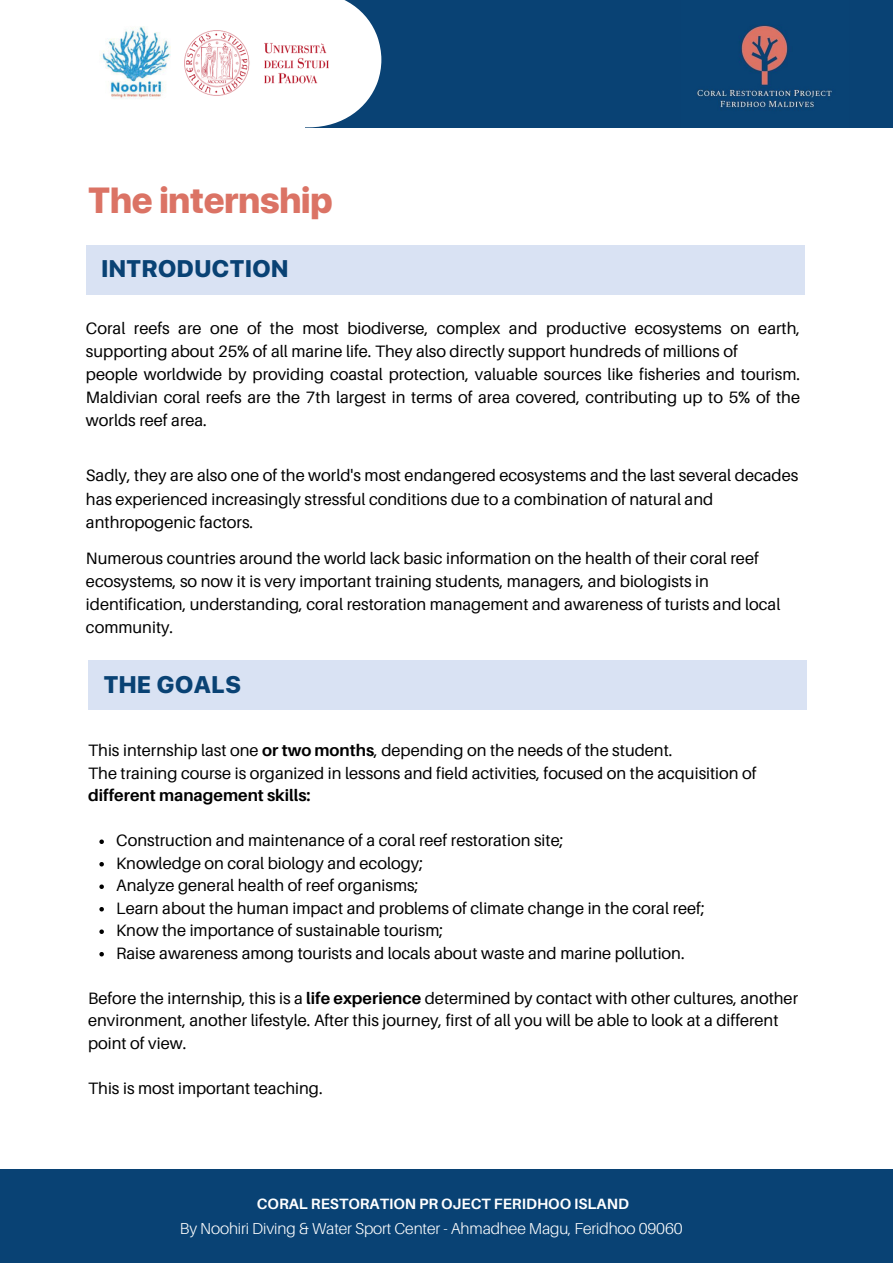
<style>
.page{position:relative;width:893px;height:1264px;background:#fff}
.page>*{position:absolute;margin:0;border:0;box-sizing:border-box;transform-origin:0 0}
.t1{font:800 36.15px "SF Pro Display";letter-spacing:-.005em;color:#db7365}
.t2{font:800 23.85px "SF Pro Display";letter-spacing:.02em;color:#094274}
.t3{font:16.5px/23px "Aileron";color:#000}
.t4{font:300 15.9px "Aileron";letter-spacing:-.005em;color:#fff}
.t5{font:700 15px "Aileron";color:#fff}
.s1{font-weight:700}
</style>
<div class="page">
<div style="left:88px;top:660px;width:718px;height:50px;background:#d9e2f3"></div>
<div style="left:86px;top:245px;width:718px;height:49px;background:#d9e2f3"></div>
<div style="left:306px;top:0;width:586px;height:127px;background:#094274"></div>
<img style="left:697px;top:25px;width:135px;height:83px">
<svg style="left:170px;top:0;width:211px;height:127px"></svg>
<img style="left:184px;top:31px;width:144px;height:65px">
<img style="left:101px;top:26px;width:69px;height:73px">
<svg style="left:99px;top:839px;width:5px;height:5px"></svg>
<svg style="left:99px;top:862px;width:5px;height:4px"></svg>
<svg style="left:99px;top:884px;width:5px;height:5px"></svg>
<svg style="left:99px;top:907px;width:5px;height:4px"></svg>
<svg style="left:99px;top:929px;width:5px;height:5px"></svg>
<svg style="left:99px;top:952px;width:5px;height:4px"></svg>
<div style="left:0;top:1168px;width:892px;height:94px;background:#094274"></div>
<p class="t1" style="left:88px;top:178px;width:246px">The internship</p>
<p class="t2" style="left:101px;top:254px;width:188px">INTRODUCTION</p>
<p class="t3" style="left:86px;top:316px;width:715px">Coral reefs are one of the most biodiverse, complex and productive ecosystems on earth, supporting about 25% of all marine life. They also directly support hundreds of millions of</p>
<p class="t3" style="left:86px;top:362px;width:715px;text-align:justify">people worldwide by providing coastal protection, valuable sources like fisheries and tourism.<br>Maldivian coral reefs are the 7th largest in terms of area covered, contributing up to 5% of the worlds reef area.</p>
<p class="t3" style="left:86px;top:463px;width:713px">Sadly, they are also one of the world's most endangered ecosystems and the last several decades</p>
<p class="t3" style="left:86px;top:487px;width:628px">has experienced increasingly stressful conditions due to a combination of natural and</p>
<p class="t3" style="left:86px;top:510px;width:169px">anthropogenic factors.</p>
<p class="t3" style="left:86px;top:546px;width:674px">Numerous countries around the world lack basic information on the health of their coral reef</p>
<p class="t3" style="left:86px;top:569px;width:624px">ecosystems, so now it is very important training students, managers, and biologists in</p>
<p class="t3" style="left:86px;top:592px;width:696px">identification, understanding, coral restoration management and awareness of turists and local</p>
<p class="t3" style="left:86px;top:615px;width:89px">community.</p>
<p class="t2" style="left:104px;top:670px;width:139px">THE GOALS</p>
<p class="t3" style="left:88px;top:738px;width:586px">This internship last one <span class="s1">or two months</span>, depending on the needs of the student.</p>
<p class="t3" style="left:88px;top:761px;width:670px;line-height:22.5px">The training course is organized in lessons and field activities, focused on the acquisition of <span class="s1">different management skills:</span></p>
<p class="t3" style="left:116px;top:828px;width:448px">Construction and maintenance of a coral reef restoration site;</p>
<p class="t3" style="left:116px;top:851px;width:308px">Knowledge on coral biology and ecology;</p>
<p class="t3" style="left:116px;top:873px;width:304px">Analyze general health of reef organisms;</p>
<p class="t3" style="left:116px;top:896px;width:590px">Learn about the human impact and problems of climate change in the coral reef;</p>
<p class="t3" style="left:116px;top:918px;width:328px">Know the importance of sustainable tourism;</p>
<p class="t3" style="left:116px;top:941px;width:570px">Raise awareness among tourists and locals about waste and marine pollution.</p>
<p class="t3" style="left:88px;top:986px;width:711px;line-height:22.5px">Before the internship, this is a <span class="s1">life experience</span> determined by contact with other cultures, another environment, another lifestyle. After this journey, first of all you will be able to look at a different point of view.</p>
<p class="t3" style="left:88px;top:1076px;width:236px">This is most important teaching.</p>
<p class="t5" style="left:257px;top:1194px;width:373px">CORAL RESTORATION PR OJECT FERIDHOO ISLAND</p>
<p class="t4" style="left:180px;top:1218px;width:504px">By Noohiri Diving &amp; Water Sport Center - Ahmadhee Magu, Feridhoo 09060</p>
</div>
